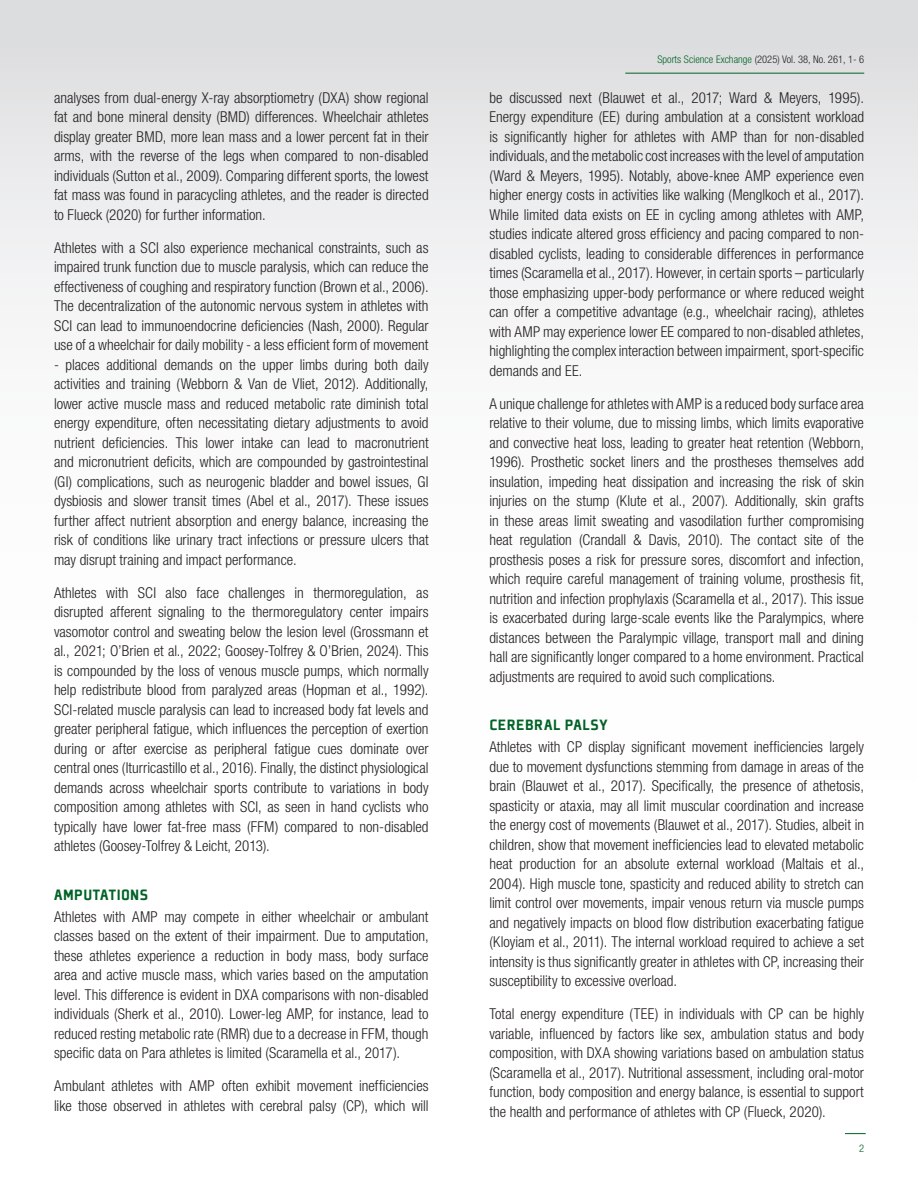
<style>
.page{position:relative;width:918px;height:1188px;background:#fff}
.page>*{position:absolute;margin:0;border:0;box-sizing:border-box;transform-origin:0 0}
.HEADINGS{font:900 16.5px "Plexes Pro";letter-spacing:.025em;color:#016226}
.MAIN_BODY{font:300 condensed 15px/19.5px "Helvetica Neue LT Std";color:#231f20;text-align:justify}
.t1{font:300 condensed 10.5px "Helvetica Neue LT Std";letter-spacing:.005em;color:#231f20}
.t2{font:300 condensed 10.5px "Helvetica Neue LT Std";color:#016226}
.s1{color:#016226}
</style>
<div class="page">
<div style="left:0;top:0;width:918px;height:1188px;background:linear-gradient(to bottom,#e8e9ea,#fff)"></div>
<hr style="left:625px;top:73px;width:239px;height:1px;background:#016226">
<svg style="left:845px;top:1133px;width:21px;height:1px"></svg>
<p class="MAIN_BODY" style="left:54px;top:87px;width:376px">analyses from dual-energy X-ray absorptiometry (DXA) show regional fat and bone mineral density (BMD) differences. Wheelchair athletes display greater BMD, more lean mass and a lower percent fat in their arms, with the reverse of the legs when compared to non-disabled individuals (Sutton et al., 2009). Comparing different sports, the lowest fat mass was found in paracycling athletes, and the reader is directed to Flueck (2020) for further information.</p>
<p class="MAIN_BODY" style="left:54px;top:237px;width:376px">Athletes with a SCI also experience mechanical constraints, such as impaired trunk function due to muscle paralysis, which can reduce the effectiveness of coughing and respiratory function (Brown et al., 2006).<br>The decentralization of the autonomic nervous system in athletes with SCI can lead to immunoendocrine deficiencies (Nash, 2000). Regular use of a wheelchair for daily mobility - a less efficient form of movement</p>
<p class="MAIN_BODY" style="left:54px;top:354px;width:376px">- places additional demands on the upper limbs during both daily activities and training (Webborn &amp; Van de Vliet, 2012). Additionally, lower active muscle mass and reduced metabolic rate diminish total energy expenditure, often necessitating dietary adjustments to avoid nutrient deficiencies. This lower intake can lead to macronutrient and micronutrient deficits, which are compounded by gastrointestinal (GI) complications, such as neurogenic bladder and bowel issues, GI dysbiosis and slower transit times (Abel et al., 2017). These issues further affect nutrient absorption and energy balance, increasing the risk of conditions like urinary tract infections or pressure ulcers that may disrupt training and impact performance.</p>
<p class="MAIN_BODY" style="left:54px;top:582px;width:376px">Athletes with SCI also face challenges in thermoregulation, as disrupted afferent signaling to the thermoregulatory center impairs vasomotor control and sweating below the lesion level (Grossmann et al., 2021; O’Brien et al., 2022; Goosey-Tolfrey &amp; O’Brien, 2024). This is compounded by the loss of venous muscle pumps, which normally help redistribute blood from paralyzed areas (Hopman et al., 1992).<br>SCI-related muscle paralysis can lead to increased body fat levels and greater peripheral fatigue, which influences the perception of exertion during or after exercise as peripheral fatigue cues dominate over central ones (Iturricastillo et al., 2016). Finally, the distinct physiological demands across wheelchair sports contribute to variations in body composition among athletes with SCI, as seen in hand cyclists who typically have lower fat-free mass (FFM) compared to non-disabled athletes (Goosey-Tolfrey &amp; Leicht, 2013).</p>
<p class="HEADINGS" style="left:54px;top:885px;width:96px">AMPUTATIONS</p>
<p class="MAIN_BODY" style="left:54px;top:907px;width:376px">Athletes with AMP may compete in either wheelchair or ambulant classes based on the extent of their impairment. Due to amputation, these athletes experience a reduction in body mass, body surface area and active muscle mass, which varies based on the amputation level. This difference is evident in DXA comparisons with non-disabled individuals (Sherk et al., 2010). Lower-leg AMP, for instance, lead to reduced resting metabolic rate (RMR) due to a decrease in FFM, though specific data on Para athletes is limited (Scaramella et al., 2017).</p>
<p class="MAIN_BODY" style="left:54px;top:1076px;width:376px">Ambulant athletes with AMP often exhibit movement inefficiencies like those observed in athletes with cerebral palsy (CP), which will</p>
<p class="t1" style="left:657px;top:53px;width:208px"><span class="s1">Sports Science Exchange</span> (2025) Vol. 38, No. 261, 1- 6</p>
<p class="MAIN_BODY" style="left:489px;top:87px;width:376px">be discussed next (Blauwet et al., 2017; Ward &amp; Meyers, 1995).<br>Energy expenditure (EE) during ambulation at a consistent workload is significantly higher for athletes with AMP than for non-disabled individuals, and the metabolic cost increases with the level of amputation (Ward &amp; Meyers, 1995). Notably, above-knee AMP experience even higher energy costs in activities like walking (Menglkoch et al., 2017).<br>While limited data exists on EE in cycling among athletes with AMP, studies indicate altered gross efficiency and pacing compared to non&shy;disabled cyclists, leading to considerable differences in performance times (Scaramella et al., 2017). However, in certain sports – particularly those emphasizing upper-body performance or where reduced weight can offer a competitive advantage (e.g., wheelchair racing), athletes with AMP may experience lower EE compared to non-disabled athletes, highlighting the complex interaction between impairment, sport-specific demands and EE.</p>
<p class="MAIN_BODY" style="left:489px;top:393px;width:376px">A unique challenge for athletes with AMP is a reduced body surface area relative to their volume, due to missing limbs, which limits evaporative and convective heat loss, leading to greater heat retention (Webborn, 1996). Prosthetic socket liners and the prostheses themselves add insulation, impeding heat dissipation and increasing the risk of skin injuries on the stump (Klute et al., 2007). Additionally, skin grafts in these areas limit sweating and vasodilation further compromising heat regulation (Crandall &amp; Davis, 2010). The contact site of the prosthesis poses a risk for pressure sores, discomfort and infection, which require careful management of training volume, prosthesis fit, nutrition and infection prophylaxis (Scaramella et al., 2017). This issue is exacerbated during large-scale events like the Paralympics, where distances between the Paralympic village, transport mall and dining hall are significantly longer compared to a home environment. Practical adjustments are required to avoid such complications.</p>
<p class="HEADINGS" style="left:489px;top:716px;width:120px">CEREBRAL PALSY</p>
<p class="MAIN_BODY" style="left:489px;top:737px;width:376px">Athletes with CP display significant movement inefficiencies largely due to movement dysfunctions stemming from damage in areas of the brain (Blauwet et al., 2017). Specifically, the presence of athetosis, spasticity or ataxia, may all limit muscular coordination and increase the energy cost of movements (Blauwet et al., 2017). Studies, albeit in children, show that movement inefficiencies lead to elevated metabolic heat production for an absolute external workload (Maltais et al., 2004). High muscle tone, spasticity and reduced ability to stretch can limit control over movements, impair venous return via muscle pumps and negatively impacts on blood flow distribution exacerbating fatigue (Kloyiam et al., 2011). The internal workload required to achieve a set intensity is thus significantly greater in athletes with CP, increasing their susceptibility to excessive overload.</p>
<p class="MAIN_BODY" style="left:489px;top:1004px;width:376px">Total energy expenditure (TEE) in individuals with CP can be highly variable, influenced by factors like sex, ambulation status and body composition, with DXA showing variations based on ambulation status (Scaramella et al., 2017). Nutritional assessment, including oral-motor function, body composition and energy balance, is essential to support the health and performance of athletes with CP (Flueck, 2020).</p>
<p class="t2" style="left:859px;top:1142px;width:7px">2</p>
</div>
